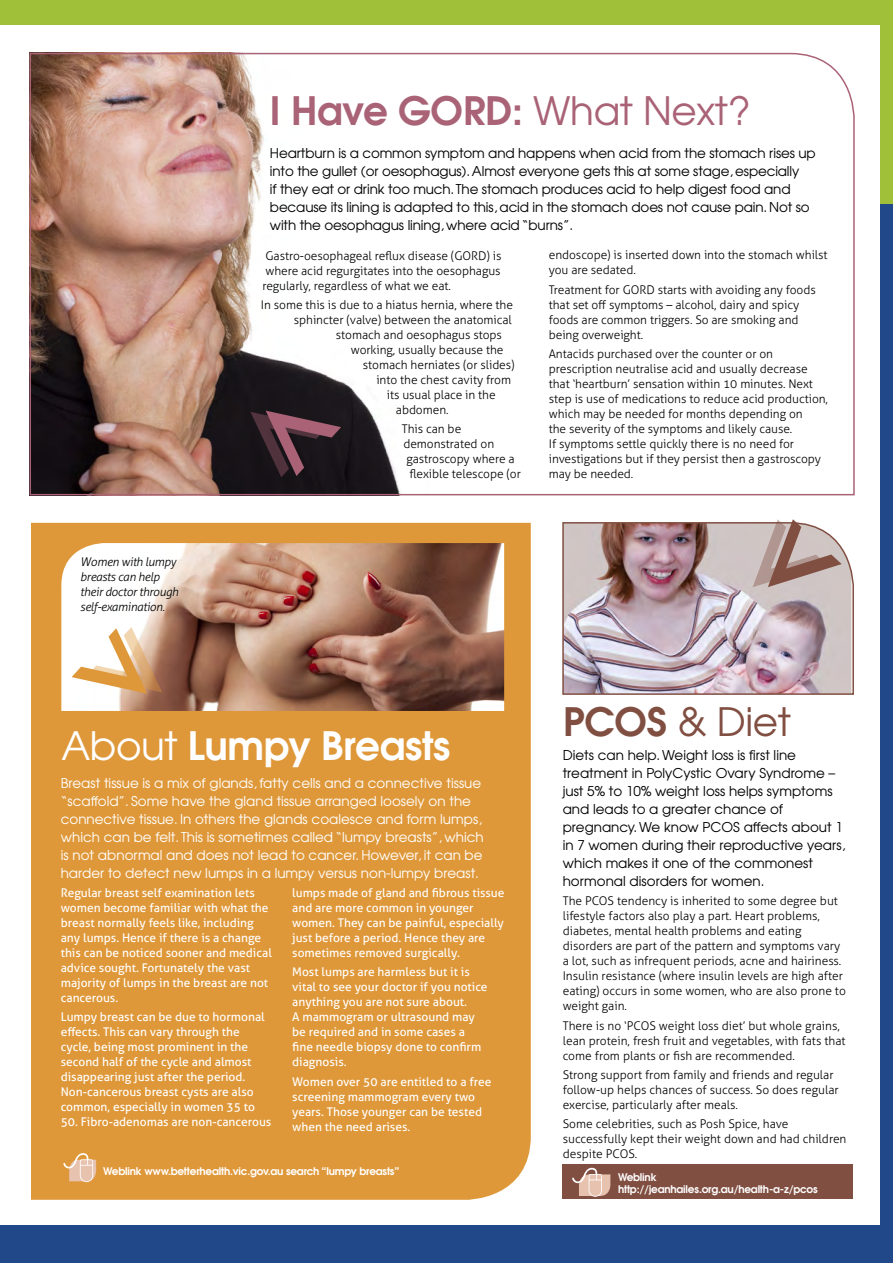
<style>
.page{position:relative;width:893px;height:1263px;background:#fff}
.page>*{position:absolute;margin:0;border:0;box-sizing:border-box;transform-origin:0 0}
.t1{font:600 39px "Avant Garde";letter-spacing:-.01em;color:#a96276}
.t2{font:600 39px "Avant Garde";letter-spacing:-.01em;color:#fff}
.t3{font:39px "Avant Garde";color:#814f42}
.t4{font:13.5px/18px "Avant Garde";letter-spacing:-.01em;color:#000}
.t5{font:13.5px/18px "Avant Garde";color:#fff}
.t6{font:300 12px/15px "Aller";letter-spacing:-.005em;color:#000}
.t7{font:12px/15px "Aller";color:#fff}
.t8{font:italic 300 12px/15px "Aller";letter-spacing:-.025em;color:#000}
.t9{font:600 10.5px/12.5px "Avant Garde";letter-spacing:-.02em;color:#fff}
.s1{font-weight:400}
.s2{font-weight:600}
</style>
<div class="page">
<div style="left:0;top:0;width:893px;height:204px;background:#a1c03a"></div>
<div style="left:0;top:204px;width:893px;height:1059px;background:#21498a"></div>
<div style="left:0;top:26px;width:880px;height:1199px;background:#fff"></div>
<div style="left:31px;top:523px;width:500px;height:677px;background:#df9839"></div>
<svg style="left:63px;top:1153px;width:33px;height:29px"></svg>
<img style="left:61px;top:543px;width:443px;height:168px">
<div style="left:563px;top:1165px;width:290px;height:34px;background:#814f42"></div>
<svg style="left:572px;top:1168px;width:38px;height:29px"></svg>
<svg style="left:72px;top:627px;width:90px;height:67px"></svg>
<svg style="left:29px;top:52px;width:826px;height:444px"></svg>
<img style="left:562px;top:522px;width:292px;height:173px">
<svg style="left:250px;top:411px;width:91px;height:66px"></svg>
<svg style="left:753px;top:519px;width:89px;height:68px"></svg>
<h1 class="t1" style="left:270px;top:85px;width:482px">I Have GORD: <span class="s1">What Next?</span></h1>
<p class="t4" style="left:270px;top:144px;width:547px">Heartburn is a common symptom and happens when acid from the stomach rises up into the gullet (or oesophagus). Almost everyone gets this at some stage, especially<br>if they eat or drink too much. The stomach produces acid to help digest food and because its lining is adapted to this, acid in the stomach does not cause pain. Not so with the oesophagus lining, where acid “burns”.</p>
<p class="t8" style="left:80px;top:554px;width:100px">Women with lumpy breasts can help their doctor through self-examination.</p>
<p class="t6" style="left:262px;top:248px;width:241px;text-align:justify">Gastro-oesophageal reflux disease (GORD) is where acid regurgitates into the oesophagus regularly, regardless of what we eat.</p>
<p class="t6" style="left:261px;top:297px;width:254px">In some this is due to a hiatus hernia, where the</p>
<p class="t6" style="left:294px;top:312px;width:220px">sphincter (valve) between the anatomical</p>
<p class="t6" style="left:336px;top:327px;width:168px">stomach and oesophagus stops</p>
<p class="t6" style="left:351px;top:342px;width:154px">working, usually because the</p>
<p class="t6" style="left:363px;top:357px;width:153px">stomach herniates (or slides)</p>
<p class="t6" style="left:376px;top:372px;width:136px">into the chest cavity from</p>
<p class="t6" style="left:387px;top:387px;width:110px">its usual place in the</p>
<p class="t6" style="left:396px;top:402px;width:54px">abdomen.</p>
<p class="t6" style="left:402px;top:421px;width:61px">This can be</p>
<p class="t6" style="left:403px;top:436px;width:92px">demonstrated on</p>
<p class="t6" style="left:406px;top:451px;width:110px">gastroscopy where a</p>
<p class="t6" style="left:409px;top:466px;width:113px">flexible telescope (or</p>
<p class="t6" style="left:549px;top:248px;width:280px">endoscope) is inserted down into the stomach whilst you are sedated.</p>
<p class="t6" style="left:549px;top:282px;width:269px">Treatment for GORD starts with avoiding any foods that set off symptoms – alcohol, dairy and spicy foods are common triggers. So are smoking and being overweight.</p>
<p class="t6" style="left:549px;top:346px;width:281px">Antacids purchased over the counter or on prescription neutralise acid and usually decrease that ‘heartburn’ sensation within 10 minutes. Next step is use of medications to reduce acid production, which may be needed for months depending on<br>the severity of the symptoms and likely cause.<br>If symptoms settle quickly there is no need for investigations but if they persist then a gastroscopy may be needed.</p>
<h1 class="t2" style="left:61px;top:720px;width:391px"><span class="s1">About</span> Lumpy Breasts</h1>
<p class="t5" style="left:61px;top:774px;width:424px">Breast tissue is a mix of glands, fatty cells and a connective tissue “scaffold”. Some have the gland tissue arranged loosely on the connective tissue. In others the glands coalesce and form lumps, which can be felt. This is sometimes called “lumpy breasts”, which is not abnormal and does not lead to cancer. However, it can be harder to detect new lumps in a lumpy versus non-lumpy breast.</p>
<p class="t7" style="left:61px;top:885px;width:213px">Regular breast self examination lets women become familiar with what the breast normally feels like, including any lumps. Hence if there is a change this can be noticed sooner and medical advice sought. Fortunately the vast majority of lumps in the breast are not cancerous.</p>
<p class="t7" style="left:61px;top:1009px;width:206px">Lumpy breast can be due to hormonal effects. This can vary through the cycle, being most prominent in the second half of the cycle and almost disappearing just after the period.<br>Non-cancerous breast cysts are also common, especially in women 35 to</p>
<p class="t7" style="left:61px;top:1114px;width:212px">50. Fibro-adenomas are non-cancerous</p>
<p class="t7" style="left:292px;top:885px;width:214px">lumps made of gland and fibrous tissue and are more common in younger women. They can be painful, especially just before a period. Hence they are sometimes removed surgically.</p>
<p class="t7" style="left:292px;top:964px;width:197px">Most lumps are harmless but it is vital to see your doctor if you notice anything you are not sure about.<br>A mammogram or ultrasound may be required and in some cases a fine needle biopsy done to confirm diagnosis.</p>
<p class="t7" style="left:292px;top:1074px;width:201px">Women over 50 are entitled to a free screening mammogram every two years. Those younger can be tested when the need arises.</p>
<p class="t9" style="left:103px;top:1165px;width:298px">Weblink www.betterhealth.vic.gov.au search “lumpy breasts”</p>
<h1 class="t3" style="left:563px;top:697px;width:230px"><span class="s2">PCOS</span> &amp; Diet</h1>
<p class="t4" style="left:563px;top:746px;width:284px">Diets can help. Weight loss is first line treatment in PolyCystic Ovary Syndrome – just 5% to 10% weight loss helps symptoms and leads to a greater chance of pregnancy. We know PCOS affects about 1 in 7 women during their reproductive years, which makes it one of the commonest hormonal disorders for women.</p>
<p class="t6" style="left:563px;top:894px;width:285px">The PCOS tendency is inherited to some degree but lifestyle factors also play a part. Heart problems, diabetes, mental health problems and eating disorders are part of the pattern and symptoms vary a lot, such as infrequent periods, acne and hairiness.<br>Insulin resistance (where insulin levels are high after eating) occurs in some women, who are also prone to weight gain.</p>
<p class="t6" style="left:563px;top:1018px;width:284px">There is no ‘PCOS weight loss diet’ but whole grains, lean protein, fresh fruit and vegetables, with fats that come from plants or fish are recommended.</p>
<p class="t6" style="left:563px;top:1067px;width:278px">Strong support from family and friends and regular follow-up helps chances of success. So does regular exercise, particularly after meals.</p>
<p class="t6" style="left:563px;top:1116px;width:285px">Some celebrities, such as Posh Spice, have successfully kept their weight down and had children despite PCOS.</p>
<p class="t9" style="left:618px;top:1170px;width:201px">Weblink http://jeanhailes.org.au/health-a-z/pcos</p>
</div>
